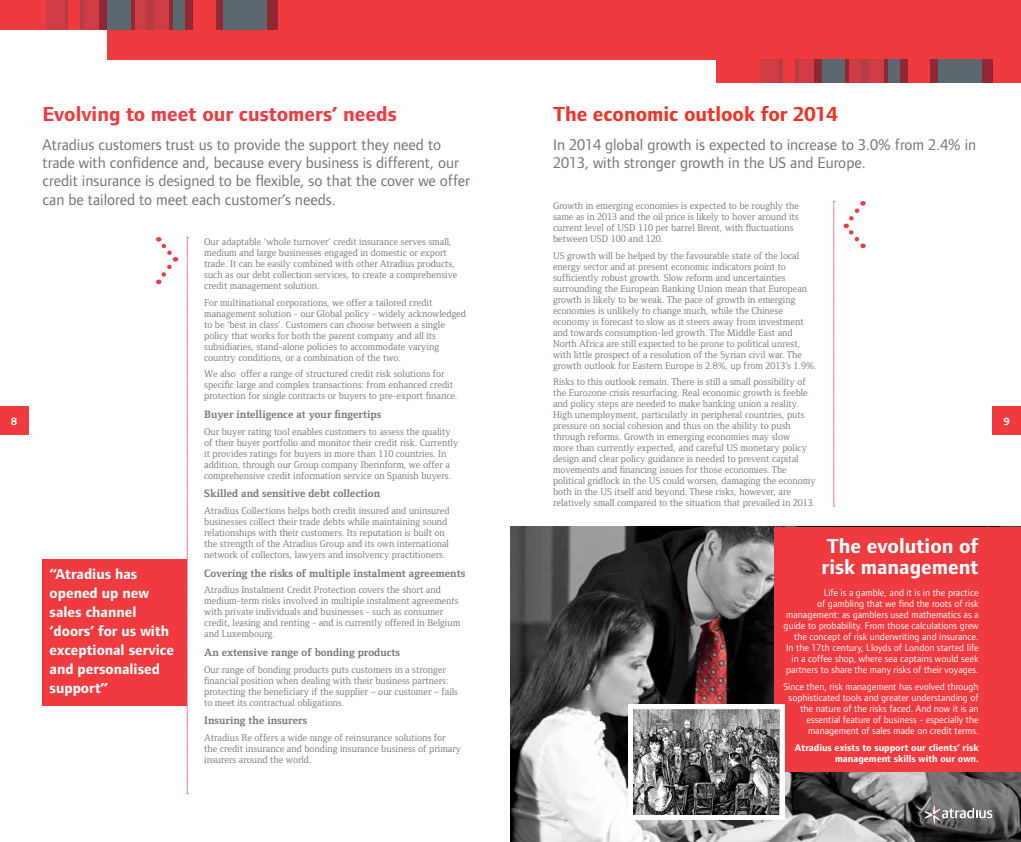
<style>
.page{position:relative;width:1021px;height:842px;background:#fff}
.page>*{position:absolute;margin:0;border:0;box-sizing:border-box;transform-origin:0 0}
.t1{font:700 21px "Foundry Form Sans";color:#ef3b3f}
.t2{font:700 21px/21px "Foundry Form Sans";color:#fff}
.t3{font:700 21px "Foundry Form Sans";color:#ee3524}
.t4{font:16px/18px "Foundry Form Sans";color:#6a747b}
.t5{font:700 15px/19px "Foundry Form Sans";color:#fff}
.t6{font:700 11px "Foundry Form Serif";color:#6a747b}
.t7{font:700 11px "Foundry Form Sans";color:#fff}
.t8{font:10px/11px "Foundry Form Serif";color:#6a747b}
.t9{font:10px/11px "Foundry Form Sans";color:#fff;text-align:right}
.t10{font:700 10px/11px "Foundry Form Sans";color:#fff;text-align:right}
</style>
<div class="page">
<img style="left:510px;top:527px;width:510px;height:315px">
<div style="left:107px;top:0;width:403px;height:59px;background:#ef3b3f"></div>
<div style="left:0;top:0;width:46px;height:30px;background:#ef3b3f"></div>
<svg style="left:64px;top:0;width:4px;height:30px"></svg>
<div style="left:68px;top:0;width:12px;height:30px;background:#ef3b3f"></div>
<div style="left:46px;top:0;width:18px;height:30px;background:#cf3c43"></div>
<div style="left:84px;top:0;width:15px;height:30px;background:#cf3c43"></div>
<div style="left:135px;top:0;width:11px;height:30px;background:#cf3c43"></div>
<div style="left:154px;top:0;width:15px;height:30px;background:#cf3c43"></div>
<div style="left:99px;top:0;width:8px;height:30px;background:#902833"></div>
<div style="left:146px;top:0;width:8px;height:30px;background:#b53d46"></div>
<div style="left:185px;top:0;width:8px;height:30px;background:#902833"></div>
<div style="left:266px;top:0;width:12px;height:30px;background:#902833"></div>
<div style="left:216px;top:0;width:7px;height:30px;background:#902833"></div>
<hr style="left:80px;top:0;width:4px;height:30px;background:#b53d46">
<div style="left:107px;top:0;width:24px;height:30px;background:#5b6870"></div>
<div style="left:223px;top:0;width:43px;height:30px;background:#5b6870"></div>
<hr style="left:131px;top:0;width:4px;height:30px;background:#902833">
<div style="left:173px;top:0;width:12px;height:30px;background:#5b6870"></div>
<hr style="left:169px;top:0;width:4px;height:30px;background:#902833">
<div style="left:510px;top:0;width:207px;height:59px;background:#ef3b3f"></div>
<div style="left:716px;top:0;width:304px;height:83px;background:#ef3b3f"></div>
<hr style="left:779px;top:59px;width:4px;height:24px;background:#b53d46">
<div style="left:760px;top:59px;width:19px;height:24px;background:#cf3c43"></div>
<div style="left:798px;top:59px;width:16px;height:24px;background:#cf3c43"></div>
<div style="left:849px;top:59px;width:12px;height:24px;background:#cf3c43"></div>
<div style="left:869px;top:59px;width:15px;height:24px;background:#cf3c43"></div>
<div style="left:814px;top:59px;width:8px;height:24px;background:#902833"></div>
<div style="left:861px;top:59px;width:8px;height:24px;background:#b53d46"></div>
<div style="left:899px;top:59px;width:8px;height:24px;background:#902833"></div>
<div style="left:981px;top:59px;width:11px;height:24px;background:#902833"></div>
<div style="left:930px;top:59px;width:8px;height:24px;background:#902833"></div>
<svg style="left:795px;top:59px;width:3px;height:24px"></svg>
<div style="left:822px;top:59px;width:23px;height:24px;background:#5b6870"></div>
<div style="left:938px;top:59px;width:43px;height:24px;background:#5b6870"></div>
<hr style="left:845px;top:59px;width:4px;height:24px;background:#902833">
<div style="left:887px;top:59px;width:12px;height:24px;background:#5b6870"></div>
<hr style="left:884px;top:59px;width:3px;height:24px;background:#902833">
<div style="left:0;top:407px;width:28px;height:28px;background:#ef3b3f"></div>
<div style="left:992px;top:407px;width:28px;height:28px;background:#ef3b3f"></div>
<svg style="left:187px;top:237px;width:1px;height:557px"></svg>
<svg style="left:156px;top:237px;width:22px;height:47px"></svg>
<div style="left:43px;top:559px;width:144px;height:146px;background:#ef3b3f"></div>
<svg style="left:833px;top:201px;width:1px;height:306px"></svg>
<svg style="left:843px;top:201px;width:23px;height:47px"></svg>
<div style="left:774px;top:527px;width:246px;height:244px;background:#ef3b3f"></div>
<svg style="left:924px;top:806px;width:68px;height:20px"></svg>
<img style="left:634px;top:711px;width:144px;height:102px">
<div style="left:628px;top:705px;width:156px;height:114px;border:5px solid #fff"></div>
<h1 class="t3" style="left:553px;top:102px;width:286px">The economic outlook for 2014</h1>
<h2 class="t4" style="left:553px;top:136px;width:425px">In 2014 global growth is expected to increase to 3.0% from 2.4% in<br>2013, with stronger growth in the US and Europe.</h2>
<p class="t8" style="left:553px;top:200px;width:247px">Growth in emerging economies is expected to be roughly the same as in 2013 and the oil price is likely to hover around its current level of USD 110 per barrel Brent, with fluctuations between USD 100 and 120.</p>
<p class="t8" style="left:553px;top:250px;width:265px">US growth will be helped by the favourable state of the local energy sector and at present economic indicators point to sufficiently robust growth. Slow reform and uncertainties surrounding the European Banking Union mean that European growth is likely to be weak. The pace of growth in emerging economies is unlikely to change much, while the Chinese economy is forecast to slow as it steers away from investment and towards consumption-led growth. The Middle East and North Africa are still expected to be prone to political unrest, with little prospect of a resolution of the Syrian civil war. The growth outlook for Eastern Europe is 2.8%, up from 2013’s 1.9%.</p>
<p class="t8" style="left:553px;top:376px;width:264px">Risks to this outlook remain. There is still a small possibility of the Eurozone crisis resurfacing. Real economic growth is feeble and policy steps are needed to make banking union a reality.<br>High unemployment, particularly in peripheral countries, puts pressure on social cohesion and thus on the ability to push through reforms. Growth in emerging economies may slow<br>more than currently expected, and careful US monetary policy design and clear policy guidance is needed to prevent capital movements and financing issues for those economies. The political gridlock in the US could worsen, damaging the economy both in the US itself and beyond. These risks, however, are relatively small compared to the situation that prevailed in 2013.</p>
<h1 class="t2" style="left:821px;top:535px;width:158px">The evolution of risk management</h1>
<p class="t9" style="left:783px;top:587px;width:196px">Life is a gamble, and it is in the practice<br>of gambling that we find the roots of risk management: as gamblers used mathematics as a guide to probability. From those calculations grew the concept of risk underwriting and insurance.<br>In the 17th century, Lloyds of London started life in a coffee shop, where sea captains would seek partners to share the many risks of their voyages.</p>
<p class="t9" style="left:783px;top:681px;width:197px">Since then, risk management has evolved through sophisticated tools and greater understanding of the nature of the risks faced. And now it is an essential feature of business - especially the management of sales made on credit terms.</p>
<p class="t10" style="left:794px;top:742px;width:185px">Atradius exists to support our clients’ risk management skills with our own.</p>
<h1 class="t1" style="left:43px;top:102px;width:356px">Evolving to meet our customers’ needs</h1>
<p class="t4" style="left:43px;top:136px;width:429px">Atradius customers trust us to provide the support they need to trade with confidence and, because every business is different, our credit insurance is designed to be flexible, so that the cover we offer can be tailored to meet each customer’s needs.</p>
<p class="t8" style="left:204px;top:236px;width:255px">Our adaptable ‘whole turnover’ credit insurance serves small, medium and large businesses engaged in domestic or export trade. It can be easily combined with other Atradius products, such as our debt collection services, to create a comprehensive credit management solution.</p>
<p class="t8" style="left:204px;top:297px;width:263px">For multinational corporations, we offer a tailored credit management solution - our Global policy - widely acknowledged to be ‘best in class’. Customers can choose between a single policy that works for both the parent company and all its subsidiaries, stand-alone policies to accommodate varying country conditions, or a combination of the two.</p>
<p class="t8" style="left:204px;top:368px;width:255px">We also offer a range of structured credit risk solutions for specific large and complex transactions: from enhanced credit protection for single contracts or buyers to pre-export finance.</p>
<p class="t6" style="left:204px;top:408px;width:179px">Buyer intelligence at your fingertips</p>
<p class="t8" style="left:204px;top:426px;width:256px">Our buyer rating tool enables customers to assess the quality of their buyer portfolio and monitor their credit risk. Currently it provides ratings for buyers in more than 110 countries. In addition, through our Group company Iberinform, we offer a comprehensive credit information service on Spanish buyers.</p>
<p class="t6" style="left:204px;top:487px;width:177px">Skilled and sensitive debt collection</p>
<p class="t8" style="left:204px;top:505px;width:247px">Atradius Collections helps both credit insured and uninsured businesses collect their trade debts while maintaining sound relationships with their customers. Its reputation is built on the strength of the Atradius Group and its own international network of collectors, lawyers and insolvency practitioners.</p>
<p class="t6" style="left:204px;top:567px;width:262px">Covering the risks of multiple instalment agreements</p>
<p class="t8" style="left:204px;top:584px;width:257px">Atradius Instalment Credit Protection covers the short and medium-term risks involved in multiple instalment agreements with private individuals and businesses - such as consumer credit, leasing and renting - and is currently offered in Belgium and Luxembourg.</p>
<p class="t6" style="left:204px;top:646px;width:197px">An extensive range of bonding products</p>
<p class="t8" style="left:204px;top:664px;width:255px">Our range of bonding products puts customers in a stronger financial position when dealing with their business partners: protecting the beneficiary if the supplier – our customer – fails to meet its contractual obligations.</p>
<p class="t6" style="left:204px;top:714px;width:105px">Insuring the insurers</p>
<p class="t8" style="left:204px;top:732px;width:258px">Atradius Re offers a wide range of reinsurance solutions for the credit insurance and bonding insurance business of primary insurers around the world.</p>
<p class="t7" style="left:11px;top:415px;width:7px">8</p>
<p class="t7" style="left:1003px;top:415px;width:7px">9</p>
<h3 class="t5" style="left:50px;top:564px;width:126px">“Atradius has opened up new sales channel ‘doors’ for us with exceptional service and personalised support”</h3>
</div>
